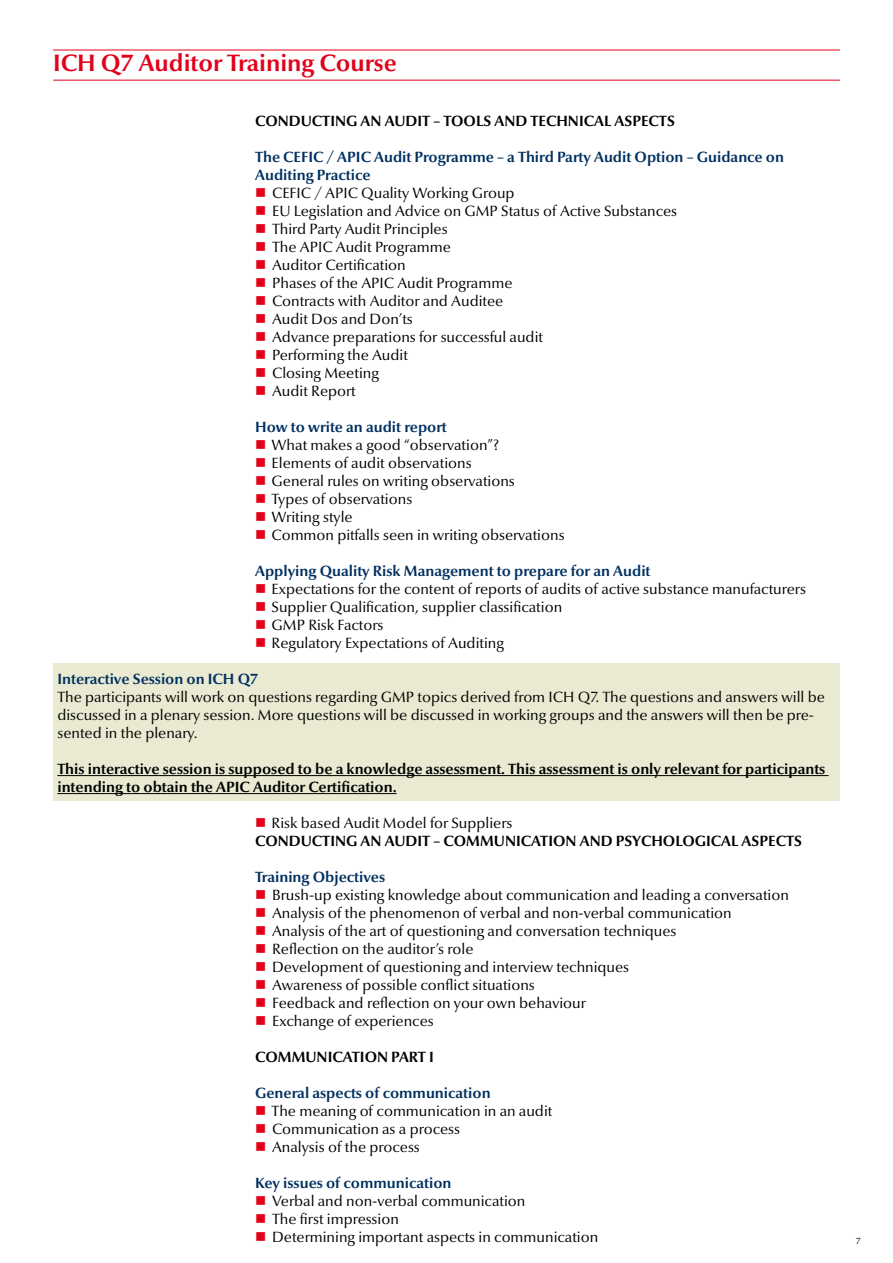
<style>
.page{position:relative;width:893px;height:1263px;background:#fff}
.page>*{position:absolute;margin:0;border:0;box-sizing:border-box;transform-origin:0 0}
.t1{font:700 24px "Optima Nova LT";color:#e2001a}
.t2{font:15px/18px "Optima Nova LT";color:#000}
.t3{font:700 15px/18px "Optima Nova LT";color:#000}
.t4{font:700 15px/18px "Optima Nova LT";color:#013060}
.t5{font:9px "Optima Nova LT";color:#000}
</style>
<div class="page">
<hr style="left:53px;top:50px;width:787px;height:1px;background:#e2001a">
<hr style="left:53px;top:80px;width:787px;height:1px;background:#e2001a">
<div style="left:53px;top:663px;width:787px;height:137px;background:#e9ead1"></div>
<hr style="left:57px;top:775px;width:772px;height:1px;background:#000">
<hr style="left:57px;top:793px;width:340px;height:1px;background:#000">
<h1 class="t1" style="left:53px;top:49px;width:345px">ICH Q7 Auditor Training Course</h1>
<p class="t3" style="left:255px;top:112px;width:421px">CONDUCTING AN AUDIT – TOOLS AND TECHNICAL ASPECTS</p>
<p class="t4" style="left:255px;top:148px;width:530px">The CEFIC / APIC Audit Programme – a Third Party Audit Option – Guidance on<br>Auditing Practice</p>
<p class="t2" style="left:272px;top:184px;width:407px">CEFIC / APIC Quality Working Group<br>EU Legislation and Advice on GMP Status of Active Substances<br>Third Party Audit Principles<br>The APIC Audit Programme<br>Auditor Certification<br>Phases of the APIC Audit Programme<br>Contracts with Auditor and Auditee<br>Audit Dos and Don’ts<br>Advance preparations for successful audit<br>Performing the Audit<br>Closing Meeting<br>Audit Report</p>
<p class="t4" style="left:255px;top:418px;width:193px">How to write an audit report</p>
<p class="t2" style="left:272px;top:436px;width:294px">What makes a good “observation”?<br>Elements of audit observations<br>General rules on writing observations<br>Types of observations<br>Writing style<br>Common pitfalls seen in writing observations</p>
<p class="t4" style="left:255px;top:562px;width:397px">Applying Quality Risk Management to prepare for an Audit</p>
<p class="t2" style="left:272px;top:580px;width:536px">Expectations for the content of reports of audits of active substance manufacturers Supplier Qualification, supplier classification<br>GMP Risk Factors<br>Regulatory Expectations of Auditing</p>
<p class="t4" style="left:57px;top:670px;width:202px">Interactive Session on ICH Q7</p>
<p class="t2" style="left:57px;top:688px;width:769px">The participants will work on questions regarding GMP topics derived from ICH Q7. The questions and answers will be discussed in a plenary session. More questions will be discussed in working groups and the answers will then be pre&shy;sented in the plenary.</p>
<p class="t3" style="left:57px;top:760px;width:770px">This interactive session is supposed to be a knowledge assessment. This assessment is only relevant for participants intending to obtain the APIC Auditor Certification.</p>
<p class="t2" style="left:272px;top:814px;width:242px">Risk based Audit Model for Suppliers</p>
<p class="t3" style="left:255px;top:832px;width:548px">CONDUCTING AN AUDIT – COMMUNICATION AND PSYCHOLOGICAL ASPECTS</p>
<p class="t4" style="left:255px;top:868px;width:132px">Training Objectives</p>
<p class="t2" style="left:272px;top:886px;width:518px">Brush-up existing knowledge about communication and leading a conversation Analysis of the phenomenon of verbal and non-verbal communication<br>Analysis of the art of questioning and conversation techniques<br>Reflection on the auditor’s role<br>Development of questioning and interview techniques<br>Awareness of possible conflict situations<br>Feedback and reflection on your own behaviour<br>Exchange of experiences</p>
<p class="t3" style="left:255px;top:1048px;width:180px">COMMUNICATION PART I</p>
<p class="t4" style="left:255px;top:1084px;width:237px">General aspects of communication</p>
<p class="t2" style="left:272px;top:1102px;width:282px">The meaning of communication in an audit<br>Communication as a process<br>Analysis of the process</p>
<p class="t4" style="left:255px;top:1174px;width:198px">Key issues of communication</p>
<p class="t2" style="left:272px;top:1192px;width:328px">Verbal and non-verbal communication<br>The first impression<br>Determining important aspects in communication</p>
<p class="t5" style="left:856px;top:1236px;width:6px">7</p>
</div>
